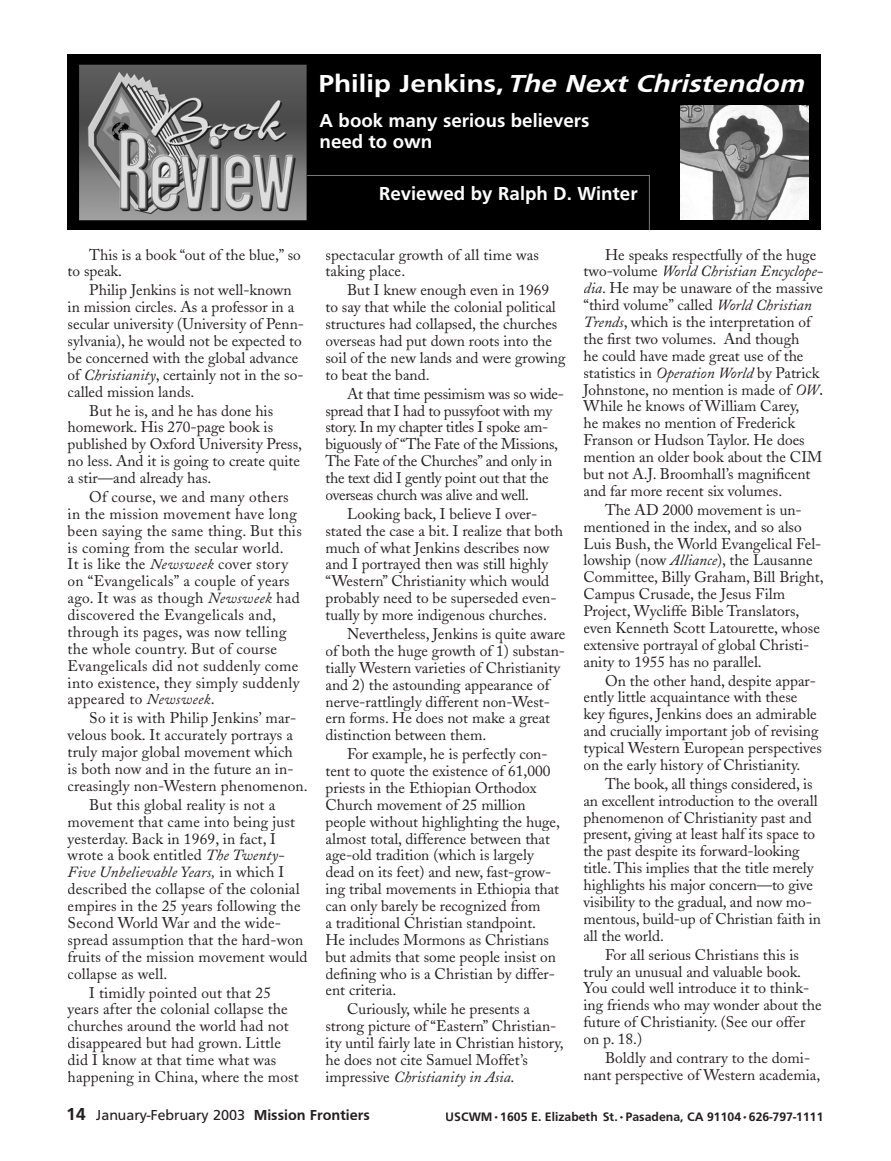
<style>
.page{position:relative;width:891px;height:1161px;background:#fff}
.page>*{position:absolute;margin:0;border:0;box-sizing:border-box;transform-origin:0 0}
.t1{font:italic 800 25.5px "Frutiger";color:#fff}
.t2{font:700 19.5px/21px "Frutiger";color:#fff}
.t3{font:15.3px/16.8px "Adobe Caslon";color:#231f20}
.t4{font:15.3px/16.8px "Adobe Caslon";letter-spacing:.02em;color:#231f20}
.t5{font:15.3px/16.8px "Adobe Caslon";letter-spacing:-.02em;color:#231f20}
.t6{font:15px "Frutiger";color:#231f20}
.t7{font:700 12.75px "Frutiger";color:#231f20}
.s1{font-style:normal}
.s2{font-style:italic}
.s3{font-weight:700;font-size:18px}
.s4{font-weight:700}
</style>
<div class="page">
<img style="left:68px;top:54px;width:753px;height:176px">
<hr style="left:307px;top:175px;width:342px;height:1px;background:#a7a2a0">
<hr style="left:649px;top:175px;width:1px;height:55px;background:#a7a2a0">
<img style="left:681px;top:105px;width:127px;height:115px">
<h1 class="t1" style="left:318px;top:69px;width:487px"><span class="s1">Philip Jenkins,</span> The Next Christendom</h1>
<p class="t2" style="left:320px;top:109px;width:271px">A book many serious believers need to own</p>
<p class="t3" style="left:68px;top:246px;width:235px;text-indent:22px">This is a book “out of the blue,” so to speak.</p>
<p class="t3" style="left:68px;top:282px;width:238px;text-indent:22px">Philip Jenkins is not well-known in mission circles. As a professor in a secular university (University of Penn&shy;sylvania), he would not be expected to be concerned with the global advance of <span class="s2">Christianity</span>, certainly not in the so&shy;called mission lands.</p>
<p class="t3" style="left:68px;top:402px;width:236px;text-indent:22px">But he is, and he has done his homework. His 270-page book is published by Oxford University Press, no less. And it is going to create quite a stir—and already has.</p>
<p class="t4" style="left:68px;top:489px;width:236px;text-indent:22px">Of course, we and many others in the mission movement have long been saying the same thing. But this is coming from the secular world.<br>It is like the <span class="s2">Newsweek</span> cover story on “Evangelicals” a couple of years ago. It was as though <span class="s2">Newsweek</span> had discovered the Evangelicals and, through its pages, was now telling the whole country. But of course<br>Evangelicals did not suddenly come into existence, they simply suddenly appeared to <span class="s2">Newsweek</span>.</p>
<p class="t3" style="left:68px;top:710px;width:242px;text-indent:22px">So it is with Philip Jenkins’ mar&shy;velous book. It accurately portrays a truly major global movement which<br>is both now and in the future an in&shy;creasingly non-Western phenomenon.</p>
<p class="t3" style="left:68px;top:796px;width:241px;text-indent:22px">But this global reality is not a movement that came into being just yesterday. Back in 1969, in fact, I wrote a book entitled <span class="s2">The Twenty-Five Unbelievable Years,</span> in which I described the collapse of the colonial empires in the 25 years following the Second World War and the wide&shy;spread assumption that the hard-won fruits of the mission movement would collapse as well.</p>
<p class="t3" style="left:68px;top:984px;width:233px;text-indent:22px">I timidly pointed out that 25 years after the colonial collapse the churches around the world had not disappeared but had grown. Little did I know at that time what was happening in China, where the most</p>
<p class="t2" style="left:379px;top:183px;width:260px">Reviewed by Ralph D. Winter</p>
<p class="t3" style="left:326px;top:246px;width:215px">spectacular growth of all time was taking place.</p>
<p class="t3" style="left:326px;top:282px;width:242px;text-indent:22px">But I knew enough even in 1969 to say that while the colonial political structures had collapsed, the churches overseas had put down roots into the soil of the new lands and were growing to beat the band.</p>
<p class="t5" style="left:326px;top:385px;width:240px;text-indent:22px">At that time pessimism was so wide&shy;spread that I had to pussyfoot with my story. In my chapter titles I spoke am&shy;biguously of “The Fate of the Missions, The Fate of the Churches” and only in the text did I gently point out that the overseas church was alive and well.</p>
<p class="t3" style="left:326px;top:505px;width:239px;text-indent:22px">Looking back, I believe I over&shy;stated the case a bit. I realize that both much of what Jenkins describes now and I portrayed then was still highly “Western” Christianity which would probably need to be superseded even&shy;tually by more indigenous churches.</p>
<p class="t3" style="left:326px;top:626px;width:242px;text-indent:22px">Nevertheless, Jenkins is quite aware of both the huge growth of 1) substan&shy;tially Western varieties of Christianity and 2) the astounding appearance of nerve-rattlingly different non-West&shy;ern forms. He does not make a great distinction between them.</p>
<p class="t3" style="left:326px;top:746px;width:236px;text-indent:22px">For example, he is perfectly con&shy;tent to quote the existence of 61,000 priests in the Ethiopian Orthodox Church movement of 25 million people without highlighting the huge, almost total, difference between that age-old tradition (which is largely dead on its feet) and new, fast-grow&shy;ing tribal movements in Ethiopia that can only barely be recognized from<br>a traditional Christian standpoint.<br>He includes Mormons as Christians but admits that some people insist on defining who is a Christian by differ&shy;ent criteria.</p>
<p class="t3" style="left:326px;top:1001px;width:240px;text-indent:22px">Curiously, while he presents a strong picture of “Eastern” Christian&shy;ity until fairly late in Christian history, he does not cite Samuel Moffet’s impressive <span class="s2">Christianity in Asia</span>.</p>
<p class="t3" style="left:584px;top:246px;width:241px;text-indent:22px">He speaks respectfully of the huge two-volume <span class="s2">World Christian Encyclope&shy;dia</span>. He may be unaware of the massive “third volume” called <span class="s2">World Christian Trends</span>, which is the interpretation of the first two volumes. And though<br>he could have made great use of the statistics in <span class="s2">Operation World</span> by Patrick Johnstone, no mention is made of <span class="s2">OW</span>.<br>While he knows of William Carey,<br>he makes no mention of Frederick Franson or Hudson Taylor. He does mention an older book about the CIM but not A.J. Broomhall’s magnificent and far more recent six volumes.</p>
<p class="t3" style="left:584px;top:501px;width:242px;text-indent:22px">The AD 2000 movement is un&shy;mentioned in the index, and so also Luis Bush, the World Evangelical Fel&shy;lowship (now <span class="s2">Alliance</span>), the Lausanne Committee, Billy Graham, Bill Bright, Campus Crusade, the Jesus Film Project, Wycliffe Bible Translators, even Kenneth Scott Latourette, whose extensive portrayal of global Christi&shy;anity to 1955 has no parallel.</p>
<p class="t3" style="left:584px;top:672px;width:240px;text-indent:22px">On the other hand, despite appar&shy;ently little acquaintance with these key figures, Jenkins does an admirable and crucially important job of revising typical Western European perspectives on the early history of Christianity.</p>
<p class="t3" style="left:584px;top:775px;width:239px;text-indent:22px">The book, all things considered, is an excellent introduction to the overall phenomenon of Christianity past and present, giving at least half its space to the past despite its forward-looking title. This implies that the title merely highlights his major concern—to give visibility to the gradual, and now mo&shy;mentous, build-up of Christian faith in all the world.</p>
<p class="t3" style="left:584px;top:946px;width:240px;text-indent:22px">For all serious Christians this is truly an unusual and valuable book.<br>You could well introduce it to think&shy;ing friends who may wonder about the future of Christianity. (See our offer on p. 18.)</p>
<p class="t3" style="left:584px;top:1050px;width:238px;text-indent:22px">Boldly and contrary to the domi&shy;nant perspective of Western academia,</p>
<p class="t6" style="left:67px;top:1106px;width:305px"><span class="s3">14</span> January-February 2003 <span class="s4">Mission Frontiers</span></p>
<p class="t7" style="left:445px;top:1109px;width:380px">USCWM•1605 E. Elizabeth St.•Pasadena, CA 91104•626-797-1111</p>
</div>
